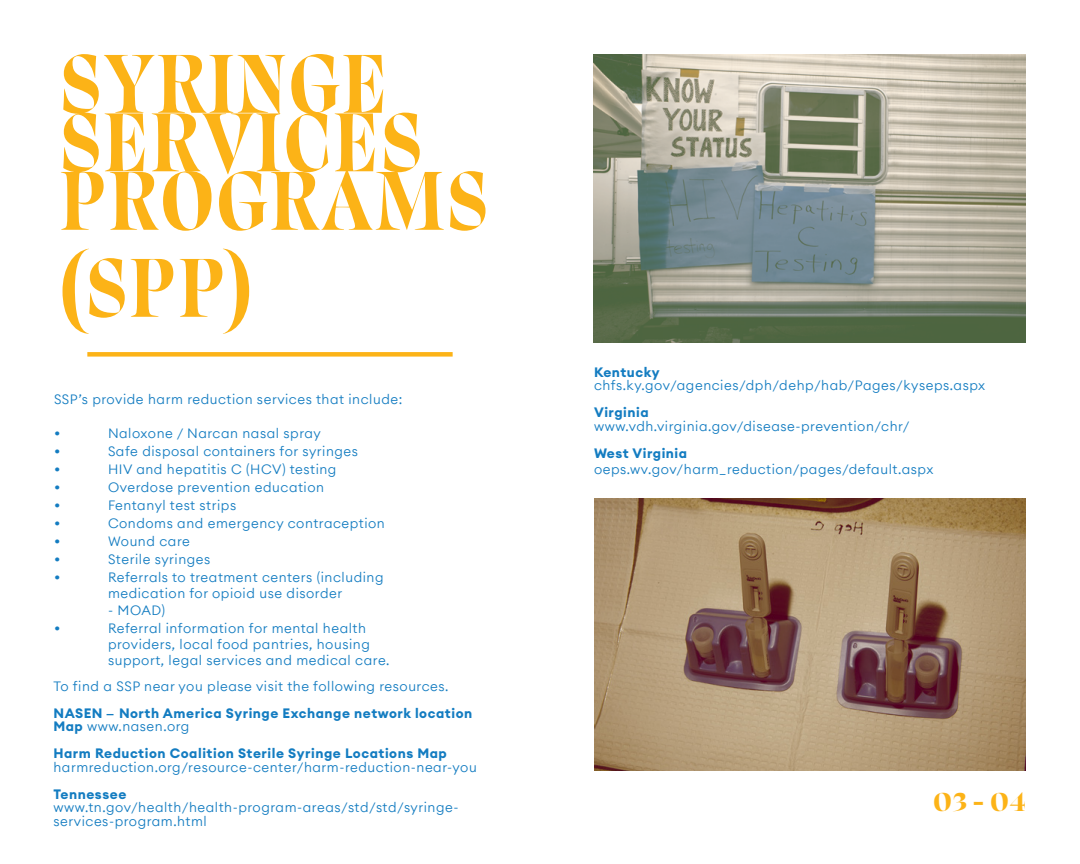
<style>
.page{position:relative;width:1080px;height:864px;background:#fff}
.page>*{position:absolute;margin:0;border:0;box-sizing:border-box;transform-origin:0 0}
.t1{font:700 30px "Swear Banner";color:#fcb317}
.t2{font:300 15px "Euclid Circular A";color:#137cc1}
.t3{font:300 13.5px/16.2px "Euclid Circular A";letter-spacing:.04em;color:#137cc1}
.t4{font:700 13.5px "Euclid Circular A Trial";letter-spacing:.04em;color:#137cc1}
.s1{font-family:"Arial";font-weight:900}
.s2{font-family:"Euclid Circular A Trial";font-weight:700}
</style>
<div class="page">
<img style="left:594px;top:499px;width:432px;height:272px">
<img style="left:594px;top:54px;width:432px;height:288px">
<svg style="left:61px;top:54px;width:383px;height:177px"></svg>
<svg style="left:450px;top:171px;width:36px;height:60px"></svg>
<svg style="left:63px;top:249px;width:62px;height:85px"></svg>
<svg style="left:131px;top:259px;width:42px;height:58px"></svg>
<svg style="left:180px;top:249px;width:69px;height:85px"></svg>
<div style="left:87px;top:352px;width:366px;height:5px;background:#fcb317"></div>
<p class="t4" style="left:594px;top:365px;width:67px">Kentucky</p>
<p class="t3" style="left:594px;top:377px;width:393px">chfs.ky.gov/agencies/dph/dehp/hab/Pages/kyseps.aspx</p>
<p class="t4" style="left:594px;top:406px;width:56px">Virginia</p>
<p class="t3" style="left:594px;top:418px;width:317px">www.vdh.virginia.gov/disease-prevention/chr/</p>
<p class="t4" style="left:594px;top:446px;width:95px">West Virginia</p>
<p class="t3" style="left:594px;top:461px;width:341px">oeps.wv.gov/harm_reduction/pages/default.aspx</p>
<p class="t3" style="left:54px;top:391px;width:350px">SSP’s provide harm reduction services that include:</p>
<p class="t2" style="left:54px;top:423px;width:8px">•</p>
<p class="t3" style="left:108px;top:425px;width:214px">Naloxone / Narcan nasal spray</p>
<p class="t2" style="left:54px;top:441px;width:8px">•</p>
<p class="t3" style="left:108px;top:443px;width:252px">Safe disposal containers for syringes</p>
<p class="t2" style="left:54px;top:459px;width:8px">•</p>
<p class="t3" style="left:108px;top:461px;width:230px">HIV and hepatitis C (HCV) testing</p>
<p class="t2" style="left:54px;top:477px;width:8px">•</p>
<p class="t3" style="left:108px;top:479px;width:218px">Overdose prevention education</p>
<p class="t2" style="left:54px;top:495px;width:8px">•</p>
<p class="t3" style="left:108px;top:497px;width:130px">Fentanyl test strips</p>
<p class="t2" style="left:54px;top:513px;width:8px">•</p>
<p class="t3" style="left:108px;top:515px;width:278px">Condoms and emergency contraception</p>
<p class="t2" style="left:54px;top:531px;width:8px">•</p>
<p class="t3" style="left:108px;top:533px;width:83px">Wound care</p>
<p class="t2" style="left:54px;top:549px;width:8px">•</p>
<p class="t3" style="left:108px;top:551px;width:104px">Sterile syringes</p>
<p class="t2" style="left:54px;top:567px;width:8px">•</p>
<p class="t3" style="left:108px;top:569px;width:277px">Referrals to treatment centers (including medication for opioid use disorder</p>
<p class="t3" style="left:108px;top:601px;width:59px">- MOAD)</p>
<p class="t2" style="left:54px;top:618px;width:8px">•</p>
<p class="t3" style="left:108px;top:619px;width:283px">Referral information for mental health providers, local food pantries, housing support, legal services and medical care.</p>
<p class="t3" style="left:54px;top:678px;width:397px">To find a SSP near you please visit the following resources.</p>
<p class="t4" style="left:54px;top:706px;width:420px">NASEN <span class="s1">–</span> North America Syringe Exchange network location</p>
<p class="t3" style="left:54px;top:718px;width:137px"><span class="s2">Map</span> www.nasen.org</p>
<p class="t4" style="left:54px;top:747px;width:395px">Harm Reduction Coalition Sterile Syringe Locations Map</p>
<p class="t3" style="left:54px;top:759px;width:425px">harmreduction.org/resource-center/harm-reduction-near-you</p>
<p class="t4" style="left:54px;top:787px;width:74px">Tennessee</p>
<p class="t3" style="left:54px;top:801px;width:407px;line-height:13.5px">www.tn.gov/health/health-program-areas/std/std/syringe&shy;services-program.html</p>
<h1 class="t1" style="left:934px;top:783px;width:93px">03 - 04</h1>
</div>
